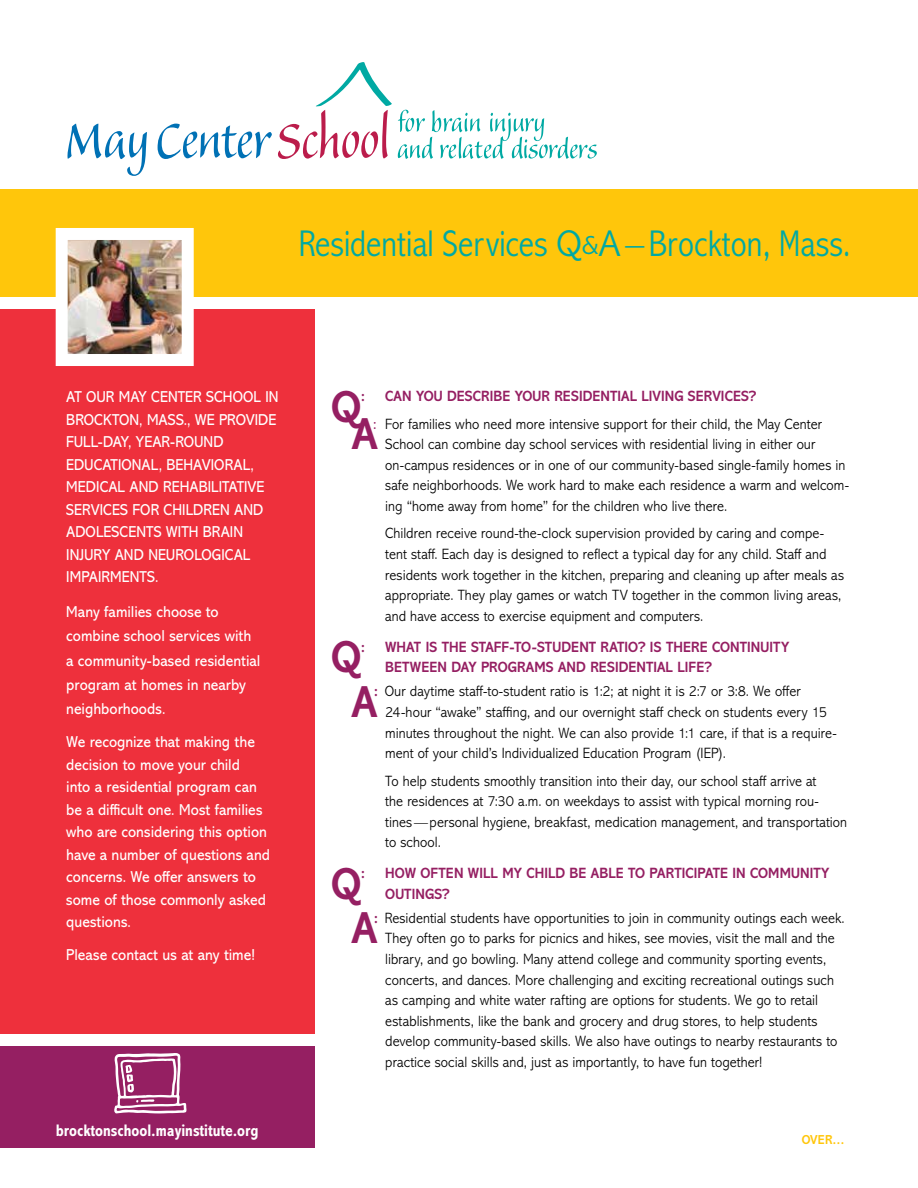
<style>
.page{position:relative;width:918px;height:1188px;background:#fff}
.page>*{position:absolute;margin:0;border:0;box-sizing:border-box;transform-origin:0 0}
.t1{font:700 45.3px "Abadi MT Std";color:#951f62;scale:.92 1}
.t2{font:300 condensed 37.5px "Abadi MT Std";color:#00a9a3}
.t3{font:700 condensed 16.8px "Abadi MT Std";color:#fff}
.t4{font:15.9px/22.5px "Abadi MT Std";letter-spacing:.005em;color:#fff;scale:.92 1}
.t5{font:300 15px/20.7px "Abadi MT Std";letter-spacing:.005em;color:#000;scale:.93 1}
.t6{font:700 15px/20.7px "Abadi MT Std";letter-spacing:.01em;color:#951f62;scale:.93 1}
.t7{font:15px "Abadi MT Std";color:#951f62}
.t8{font:700 13.2px "Abadi MT Std";color:#ffc60b;scale:.92 1}
.s1{font-stretch:normal}
.s2{font-stretch:normal;font-size:26.25px}
.s3{font-weight:700;color:#951f62}
</style>
<div class="page">
<div style="left:0;top:189px;width:918px;height:108px;background:#ffc60b"></div>
<svg style="left:68px;top:124px;width:79px;height:52px"></svg>
<svg style="left:158px;top:124px;width:114px;height:35px"></svg>
<svg style="left:278px;top:62px;width:319px;height:97px"></svg>
<div style="left:0;top:309px;width:314px;height:725px;background:#ee303c"></div>
<div style="left:0;top:1046px;width:314px;height:102px;background:#951f62"></div>
<img style="left:69px;top:241px;width:112px;height:112px">
<div style="left:56px;top:228px;width:138px;height:138px;border:12px solid #fff"></div>
<svg style="left:114px;top:1053px;width:73px;height:60px"></svg>
<h2 class="t2" style="left:298px;top:224px;width:554px">Residential Services <span class="s1">Q</span><span class="s2">&amp;</span><span class="s1">A–</span>Brockton, Mass.</h2>
<p class="t4" style="left:66px;top:386px;width:232px">AT OUR MAY CENTER SCHOOL IN<br>BROCKTON, MASS., WE PROVIDE<br>FULL-DAY, YEAR-ROUND<br>EDUCATIONAL, BEHAVIORAL,<br>MEDICAL AND REHABILITATIVE<br>SERVICES FOR CHILDREN AND<br>ADOLESCENTS WITH BRAIN<br>INJURY AND NEUROLOGICAL<br>IMPAIRMENTS.</p>
<p class="t4" style="left:66px;top:600px;width:213px;line-height:24.3px">Many families choose to combine school services with a community-based residential program at homes in nearby neighborhoods.</p>
<p class="t4" style="left:66px;top:731px;width:223px">We recognize that making the decision to move your child<br>into a residential program can be a difficult one. Most families who are considering this option have a number of questions and concerns. We offer answers to some of those commonly asked questions.</p>
<p class="t4" style="left:66px;top:943px;width:207px">Please contact us at any time!</p>
<p class="t3" style="left:56px;top:1121px;width:204px">brocktonschool.mayinstitute.org</p>
<h1 class="t1" style="left:331px;top:380px;width:34px">Q</h1>
<p class="t6" style="left:361px;top:386px;width:6px">:</p>
<p class="t6" style="left:385px;top:386px;width:401px">CAN YOU DESCRIBE YOUR RESIDENTIAL LIVING SERVICES?</p>
<p class="t5" style="left:385px;top:414px;width:500px">For families who need more intensive support for their child, the May Center School can combine day school services with residential living in either our on-campus residences or in one of our community-based single-family homes in safe neighborhoods. We work hard to make each residence a warm and welcom&shy;ing “home away from home” for the children who live there.</p>
<p class="t5" style="left:385px;top:523px;width:495px">Children receive round-the-clock supervision provided by caring and compe&shy;tent staff. Each day is designed to reflect a typical day for any child. Staff and residents work together in the kitchen, preparing and cleaning up after meals as appropriate. They play games or watch TV together in the common living areas, and have access to exercise equipment and computers.</p>
<h1 class="t1" style="left:352px;top:408px;width:29px">A</h1>
<p class="t7" style="left:373px;top:415px;width:5px">:</p>
<h1 class="t1" style="left:331px;top:631px;width:34px">Q</h1>
<p class="t6" style="left:361px;top:636px;width:6px">:</p>
<p class="t6" style="left:385px;top:636px;width:436px">WHAT IS THE STAFF-TO-STUDENT RATIO? IS THERE CONTINUITY<br>BETWEEN DAY PROGRAMS AND RESIDENTIAL LIFE?</p>
<h1 class="t1" style="left:352px;top:676px;width:29px">A</h1>
<p class="t5" style="left:385px;top:681px;width:487px;text-indent:-11px"><span class="s3">:</span> Our daytime staff-to-student ratio is 1:2; at night it is 2:7 or 3:8. We offer 24-hour “awake” staffing, and our overnight staff check on students every 15 minutes throughout the night. We can also provide 1:1 care, if that is a require&shy;ment of your child’s Individualized Education Program (IEP).</p>
<p class="t5" style="left:385px;top:770px;width:498px">To help students smoothly transition into their day, our school staff arrive at<br>the residences at 7:30 a.m. on weekdays to assist with typical morning rou&shy;tines—personal hygiene, breakfast, medication management, and transportation to school.</p>
<h1 class="t1" style="left:331px;top:857px;width:34px">Q</h1>
<p class="t6" style="left:361px;top:863px;width:6px">:</p>
<p class="t6" style="left:385px;top:863px;width:479px">HOW OFTEN WILL MY CHILD BE ABLE TO PARTICIPATE IN COMMUNITY<br>OUTINGS?</p>
<h1 class="t1" style="left:352px;top:902px;width:29px">A</h1>
<p class="t5" style="left:385px;top:908px;width:496px;text-indent:-11px"><span class="s3">:</span> Residential students have opportunities to join in community outings each week.<br>They often go to parks for picnics and hikes, see movies, visit the mall and the library, and go bowling. Many attend college and community sporting events, concerts, and dances. More challenging and exciting recreational outings such as camping and white water rafting are options for students. We go to retail establishments, like the bank and grocery and drug stores, to help students develop community-based skills. We also have outings to nearby restaurants to practice social skills and, just as importantly, to have fun together!</p>
<p class="t8" style="left:802px;top:1132px;width:48px">OVER…</p>
</div>
